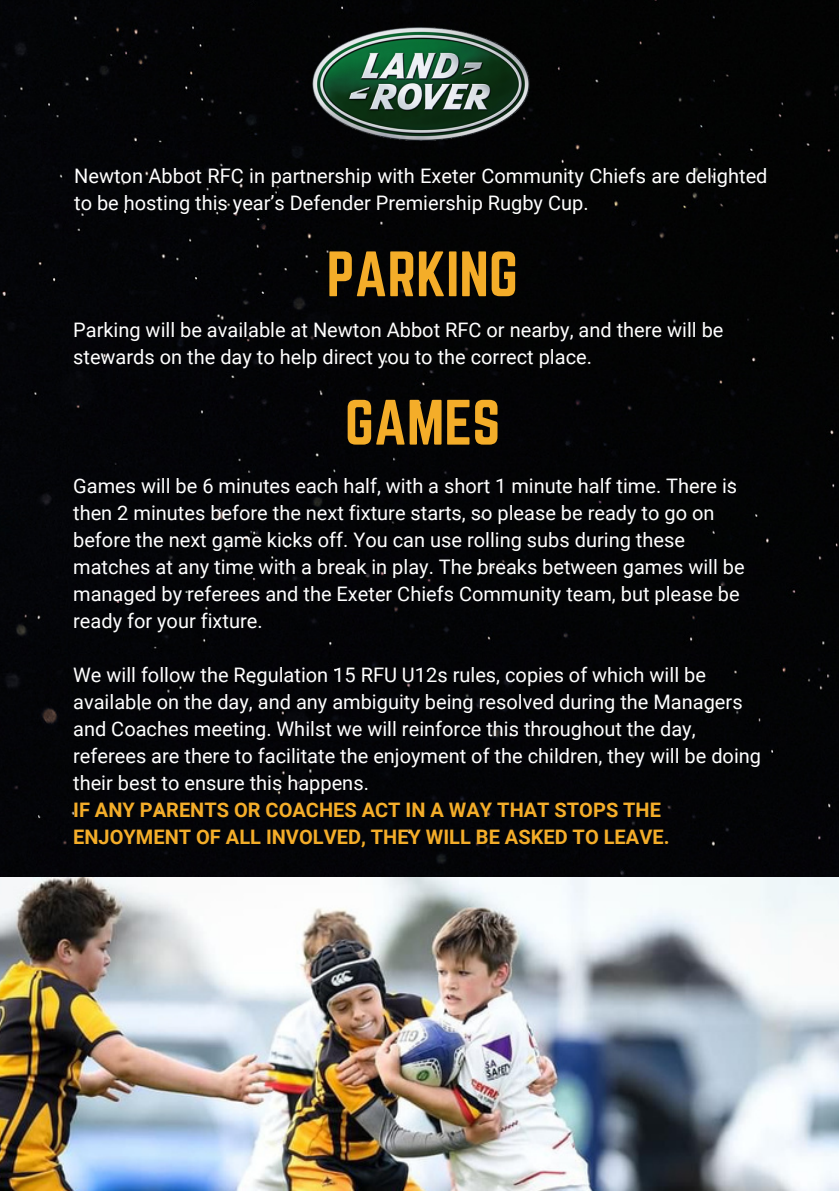
<style>
.page{position:relative;width:839px;height:1191px;background:#fff}
.page>*{position:absolute;margin:0;border:0;box-sizing:border-box;transform-origin:0 0}
.t1{font:56px "Norwester";color:#f4ad29}
.t2{font:20px/27px "Roboto";color:#fff}
.t3{font:700 20px/27px "Roboto";color:#f4ad29}
</style>
<div class="page">
<div style="left:0;top:0;width:838px;height:878px;background:#030406"></div>
<img style="left:249px;top:0;width:343px;height:181px">
<img style="left:0;top:878px;width:838px;height:313px">
<p class="t2" style="left:74px;top:162px;width:694px">Newton Abbot RFC in partnership with Exeter Community Chiefs are delighted to be hosting this year’s Defender Premiership Rugby Cup.</p>
<h1 class="t1" style="left:326px;top:240px;width:193px">PARKING</h1>
<p class="t2" style="left:73px;top:317px;width:651px">Parking will be available at Newton Abbot RFC or nearby, and there will be stewards on the day to help direct you to the correct place.</p>
<p class="t1" style="left:345px;top:389px;width:157px">GAMES</p>
<p class="t2" style="left:73px;top:473px;width:673px">Games will be 6 minutes each half, with a short 1 minute half time. There is then 2 minutes before the next fixture starts, so please be ready to go on before the next game kicks off. You can use rolling subs during these matches at any time with a break in play. The breaks between games will be managed by referees and the Exeter Chiefs Community team, but please be ready for your fixture.</p>
<p class="t2" style="left:73px;top:662px;width:689px">We will follow the Regulation 15 RFU U12s rules, copies of which will be available on the day, and any ambiguity being resolved during the Managers and Coaches meeting. Whilst we will reinforce this throughout the day, referees are there to facilitate the enjoyment of the children, they will be doing their best to ensure this happens.</p>
<p class="t3" style="left:73px;top:797px;width:597px">IF ANY PARENTS OR COACHES ACT IN A WAY THAT STOPS THE<br>ENJOYMENT OF ALL INVOLVED, THEY WILL BE ASKED TO LEAVE.</p>
</div>
